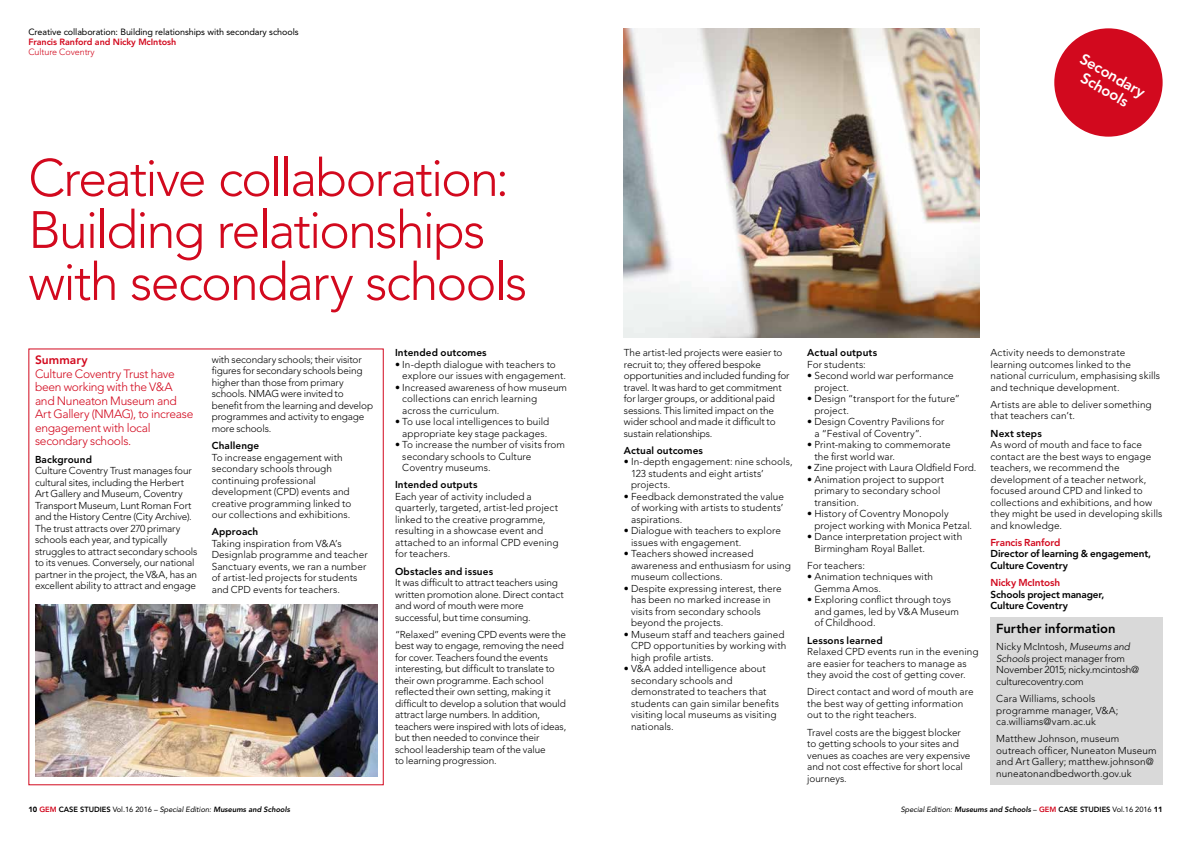
<style>
.page{position:relative;width:1191px;height:842px;background:#fff}
.page>*{position:absolute;margin:0;border:0;box-sizing:border-box;transform-origin:0 0}
.t1{font:300 52px/52px "Avenir";letter-spacing:-.035em;color:#d2091e}
.t2{font:800 15px/16px "Avenir";color:#fff;text-align:center}
.t3{font:800 13px "Avenir";color:#000}
.t4{font:300 12px/13.5px "Avenir";letter-spacing:-.02em;color:#d2091e}
.t5{font:800 12px "Avenir";letter-spacing:.005em;color:#d2091e}
.t6{font:300 10px/11.5px "Avenir";letter-spacing:.005em;color:#000}
.t7{font:300 10px/11.5px "Avenir";letter-spacing:-.015em;color:#000}
.t8{font:800 10px "Avenir";letter-spacing:.01em;color:#000}
.t9{font:800 10px/11.5px "Avenir";letter-spacing:-.015em;color:#000}
.t10{font:800 10px "Avenir";letter-spacing:-.015em;color:#d2091e}
.t11{font:9px "Avenir";letter-spacing:-.01em;color:#000}
.t12{font:800 9px "Avenir";letter-spacing:-.01em;color:#d2091e}
.t13{font:300 9px "Avenir";letter-spacing:-.01em;color:#d2091e}
.t14{font:italic 800 7.5px "Avenir";letter-spacing:-.005em;color:#000}
.s1{font-style:italic}
.s2{font-weight:900;font-style:normal}
.s3{font-style:normal;color:#d2091e}
.s4{font-style:normal}
.s5{font-weight:400;font-style:normal}
.s6{font-weight:400}
</style>
<div class="page">
<img style="left:624px;top:28px;width:355px;height:309px">
<div style="left:1054px;top:28px;width:108px;height:109px;background:#d2091e;border-radius:50%"></div>
<div style="left:990px;top:617px;width:172px;height:168px;background:#d9d9d9"></div>
<img style="left:35px;top:604px;width:342px;height:173px">
<p class="t11" style="left:28px;top:27px;width:272px">Creative collaboration: Building relationships with secondary schools</p>
<p class="t12" style="left:28px;top:37px;width:149px">Francis Ranford and Nicky McIntosh</p>
<p class="t13" style="left:28px;top:47px;width:68px">Culture Coventry</p>
<h1 class="t1" style="left:28px;top:152px;width:500px">Creative collaboration:<br>Building relationships with secondary schools</h1>
<p class="t8" style="left:395px;top:347px;width:93px">Intended outcomes</p>
<p class="t6" style="left:402px;top:358px;width:165px;text-indent:-7px">• In-depth dialogue with teachers to explore our issues with engagement.</p>
<p class="t6" style="left:402px;top:381px;width:166px;text-indent:-7px">• Increased awareness of how museum collections can enrich learning across the curriculum.</p>
<p class="t6" style="left:395px;top:416px;width:156px;text-align:center">• To use local intelligences to build appropriate key stage packages.</p>
<p class="t6" style="left:402px;top:439px;width:164px;text-indent:-7px">• To increase the number of visits from secondary schools to Culture<br>Coventry museums.</p>
<p class="t8" style="left:395px;top:479px;width:84px">Intended outputs</p>
<p class="t6" style="left:395px;top:491px;width:165px">Each year of activity included a quarterly, targeted, artist-led project linked to the creative programme, resulting in a showcase event and attached to an informal CPD evening for teachers.</p>
<p class="t8" style="left:395px;top:565px;width:99px">Obstacles and issues</p>
<p class="t7" style="left:395px;top:577px;width:170px">It was difficult to attract teachers using written promotion alone. Direct contact and word of mouth were more successful, but time consuming.</p>
<p class="t7" style="left:395px;top:629px;width:173px">“Relaxed” evening CPD events were the best way to engage, removing the need for cover. Teachers found the events interesting, but difficult to translate to their own programme. Each school reflected their own setting, making it difficult to develop a solution that would attract large numbers. In addition, teachers were inspired with lots of ideas, but then needed to convince their school leadership team of the value<br>to learning progression.</p>
<p class="t7" style="left:212px;top:353px;width:163px">with secondary schools; their visitor figures for secondary schools being higher than those from primary schools. NMAG were invited to benefit from the learning and develop programmes and activity to engage more schools.</p>
<p class="t8" style="left:212px;top:440px;width:49px">Challenge</p>
<p class="t6" style="left:212px;top:451px;width:141px">To increase engagement with secondary schools through continuing professional development (CPD) events and creative programming linked to our collections and exhibitions.</p>
<p class="t8" style="left:212px;top:526px;width:48px">Approach</p>
<p class="t6" style="left:212px;top:537px;width:157px">Taking inspiration from V&amp;A’s<br>Designlab programme and teacher<br>Sanctuary events, we ran a number of artist-led projects for students and CPD events for teachers.</p>
<p class="t5" style="left:35px;top:353px;width:54px">Summary</p>
<p class="t4" style="left:35px;top:367px;width:160px">Culture Coventry Trust have been working with the V&amp;A and Nuneaton Museum and<br>Art Gallery (NMAG), to increase engagement with local secondary schools.</p>
<p class="t8" style="left:35px;top:453px;width:58px">Background</p>
<p class="t7" style="left:35px;top:465px;width:164px">Culture Coventry Trust manages four cultural sites, including the Herbert Art Gallery and Museum, Coventry Transport Museum, Lunt Roman Fort and the History Centre (City Archive).<br>The trust attracts over 270 primary schools each year, and typically struggles to attract secondary schools to its venues. Conversely, our national partner in the project, the V&amp;A, has an excellent ability to attract and engage</p>
<h2 class="t2" style="left:1085px;top:50px;width:74px;rotate:30deg">Secondary<br>Schools</h2>
<p class="t6" style="left:624px;top:347px;width:167px">The artist-led projects were easier to recruit to; they offered bespoke opportunities and included funding for travel. It was hard to get commitment for larger groups, or additional paid sessions. This limited impact on the wider school and made it difficult to sustain relationships.</p>
<p class="t8" style="left:624px;top:444px;width:81px">Actual outcomes</p>
<p class="t6" style="left:631px;top:456px;width:163px;text-indent:-7px">• In-depth engagement: nine schools,<br>123 students and eight artists’ projects.</p>
<p class="t6" style="left:631px;top:491px;width:155px;text-align:justify;text-indent:-7px">• Feedback demonstrated the value of working with artists to students’ aspirations.</p>
<p class="t6" style="left:631px;top:525px;width:151px;text-indent:-7px">• Dialogue with teachers to explore issues with engagement.</p>
<p class="t6" style="left:631px;top:548px;width:161px;text-indent:-7px">• Teachers showed increased awareness and enthusiasm for using museum collections.</p>
<p class="t6" style="left:631px;top:583px;width:152px;text-indent:-7px">• Despite expressing interest, there has been no marked increase in visits from secondary schools beyond the projects.</p>
<p class="t6" style="left:631px;top:629px;width:157px;text-indent:-7px">• Museum staff and teachers gained<br>CPD opportunities by working with high profile artists.</p>
<p class="t6" style="left:631px;top:663px;width:149px;text-indent:-7px">• V&amp;A added intelligence about secondary schools and demonstrated to teachers that students can gain similar benefits visiting local museums as visiting nationals.</p>
<p class="t8" style="left:807px;top:347px;width:71px">Actual outputs</p>
<p class="t6" style="left:807px;top:358px;width:60px">For students:</p>
<p class="t6" style="left:814px;top:370px;width:141px;text-indent:-7px">• Second world war performance project.</p>
<p class="t6" style="left:814px;top:393px;width:147px;text-indent:-7px">• Design “transport for the future” project.</p>
<p class="t6" style="left:814px;top:416px;width:131px;text-indent:-7px">• Design Coventry Pavilions for a “Festival of Coventry”.</p>
<p class="t6" style="left:814px;top:439px;width:138px;text-indent:-7px">• Print-making to commemorate the first world war.</p>
<p class="t6" style="left:807px;top:462px;width:171px">• Zine project with Laura Oldfield Ford.</p>
<p class="t6" style="left:814px;top:473px;width:131px;text-indent:-7px">• Animation project to support primary to secondary school transition.</p>
<p class="t6" style="left:814px;top:508px;width:159px;text-indent:-7px">• History of Coventry Monopoly project working with Monica Petzal.</p>
<p class="t6" style="left:814px;top:531px;width:149px;text-indent:-7px">• Dance interpretation project with<br>Birmingham Royal Ballet.</p>
<p class="t6" style="left:807px;top:560px;width:59px">For teachers:</p>
<p class="t6" style="left:814px;top:571px;width:120px;text-indent:-7px">• Animation techniques with<br>Gemma Amos.</p>
<p class="t6" style="left:814px;top:594px;width:146px;text-indent:-7px">• Exploring conflict through toys and games, led by V&amp;A Museum of Childhood.</p>
<p class="t8" style="left:807px;top:634px;width:77px">Lessons learned</p>
<p class="t6" style="left:807px;top:646px;width:173px">Relaxed CPD events run in the evening are easier for teachers to manage as they avoid the cost of getting cover.</p>
<p class="t6" style="left:807px;top:686px;width:168px">Direct contact and word of mouth are the best way of getting information out to the right teachers.</p>
<p class="t6" style="left:807px;top:726px;width:165px">Travel costs are the biggest blocker to getting schools to your sites and venues as coaches are very expensive and not cost effective for short local journeys.</p>
<p class="t6" style="left:990px;top:347px;width:171px">Activity needs to demonstrate learning outcomes linked to the national curriculum, emphasising skills and technique development.</p>
<p class="t6" style="left:990px;top:399px;width:163px">Artists are able to deliver something that teachers can’t.</p>
<p class="t8" style="left:990px;top:427px;width:53px">Next steps</p>
<p class="t6" style="left:990px;top:439px;width:173px">As word of mouth and face to face contact are the best ways to engage teachers, we recommend the development of a teacher network, focused around CPD and linked to collections and exhibitions, and how they might be used in developing skills and knowledge.</p>
<p class="t10" style="left:990px;top:536px;width:71px">Francis Ranford</p>
<p class="t9" style="left:990px;top:548px;width:162px">Director of learning &amp; engagement,<br>Culture Coventry</p>
<p class="t10" style="left:990px;top:577px;width:71px">Nicky McIntosh</p>
<p class="t9" style="left:990px;top:588px;width:115px">Schools project manager,<br>Culture Coventry</p>
<h3 class="t3" style="left:996px;top:621px;width:121px">Further information</h3>
<p class="t6" style="left:996px;top:641px;width:144px">Nicky McIntosh, <span class="s1">Museums and<br>Schools</span> project manager from<br>November 2015; nicky.mcintosh@ culturecoventry.com</p>
<p class="t6" style="left:996px;top:693px;width:124px">Cara Williams, schools programme manager, V&amp;A; ca.williams@vam.ac.uk</p>
<p class="t6" style="left:996px;top:733px;width:162px">Matthew Johnson, museum outreach officer, Nuneaton Museum and Art Gallery; matthew.johnson@ nuneatonandbedworth.gov.uk</p>
<p class="t14" style="left:28px;top:805px;width:263px"><span class="s2">10</span> <span class="s3">GEM</span> <span class="s4">CASE STUDIES</span> <span class="s5">Vol.16 2016 –</span> <span class="s6">Special Edition:</span> Museums and Schools</p>
<p class="t14" style="left:900px;top:805px;width:263px"><span class="s6">Special Edition:</span> Museums and Schools <span class="s5">–</span> <span class="s3">GEM</span> <span class="s4">CASE STUDIES</span> <span class="s5">Vol.16 2016</span> <span class="s2">11</span></p>
</div>
